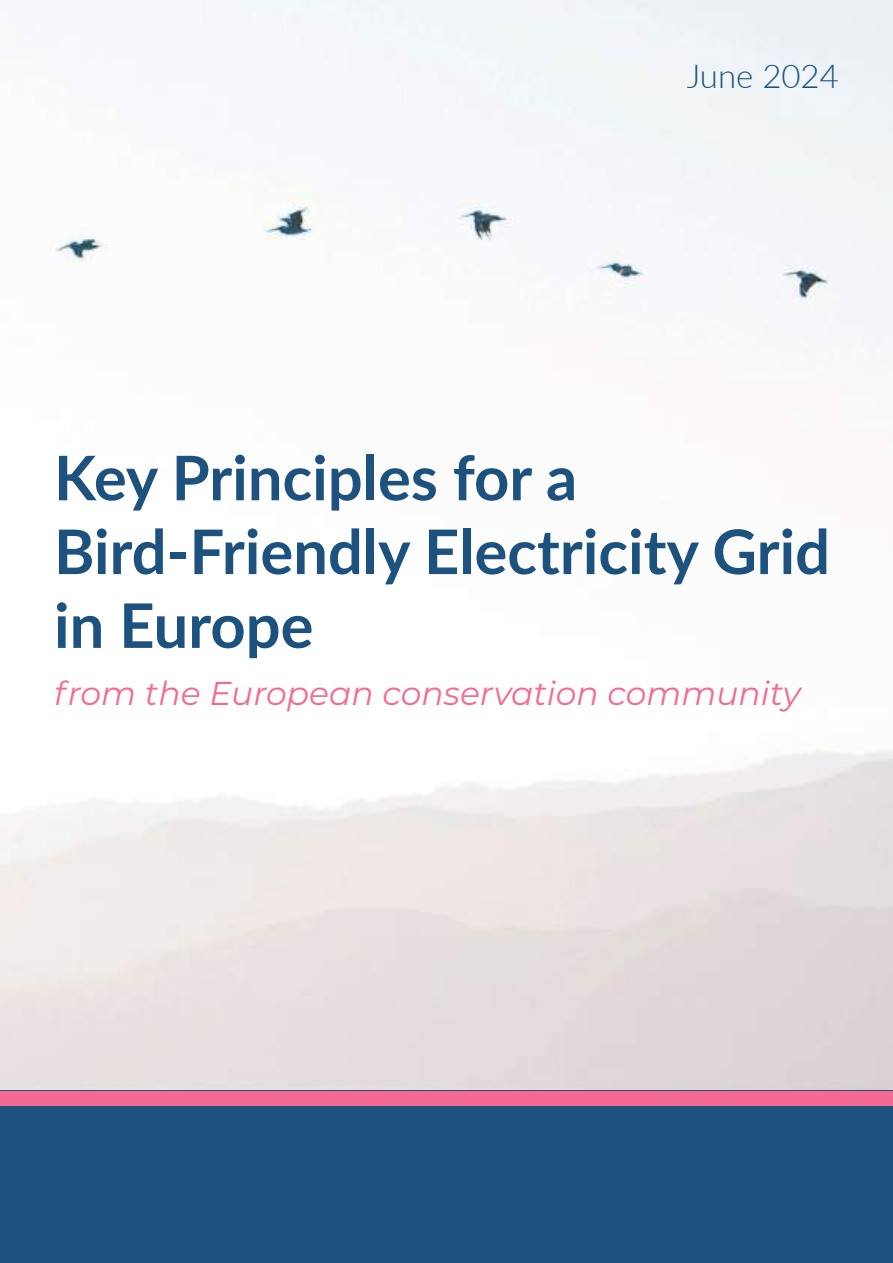
<style>
.page{position:relative;width:893px;height:1263px;background:#fff}
.page>*{position:absolute;margin:0;border:0;box-sizing:border-box;transform-origin:0 0}
.t1{font:700 61.5px/73.8px "Lato";color:#1c527d}
.t2{font:italic 33px "Montserrat";color:#f66a91}
.t3{font:300 33px "Lato";color:#1c527d}
</style>
<div class="page">
<img style="left:0;top:0;width:893px;height:1091px">
<div style="left:0;top:1091px;width:893px;height:172px;background:#1c527d"></div>
<div style="left:0;top:1091px;width:893px;height:15px;background:#f66a91"></div>
<p class="t3" style="left:687px;top:53px;width:154px">June 2024</p>
<p class="t1" style="left:54px;top:438px;width:777px">Key Principles for a<br>Bird-Friendly Electricity Grid in Europe</p>
<p class="t2" style="left:54px;top:670px;width:748px">from the European conservation community</p>
</div>
